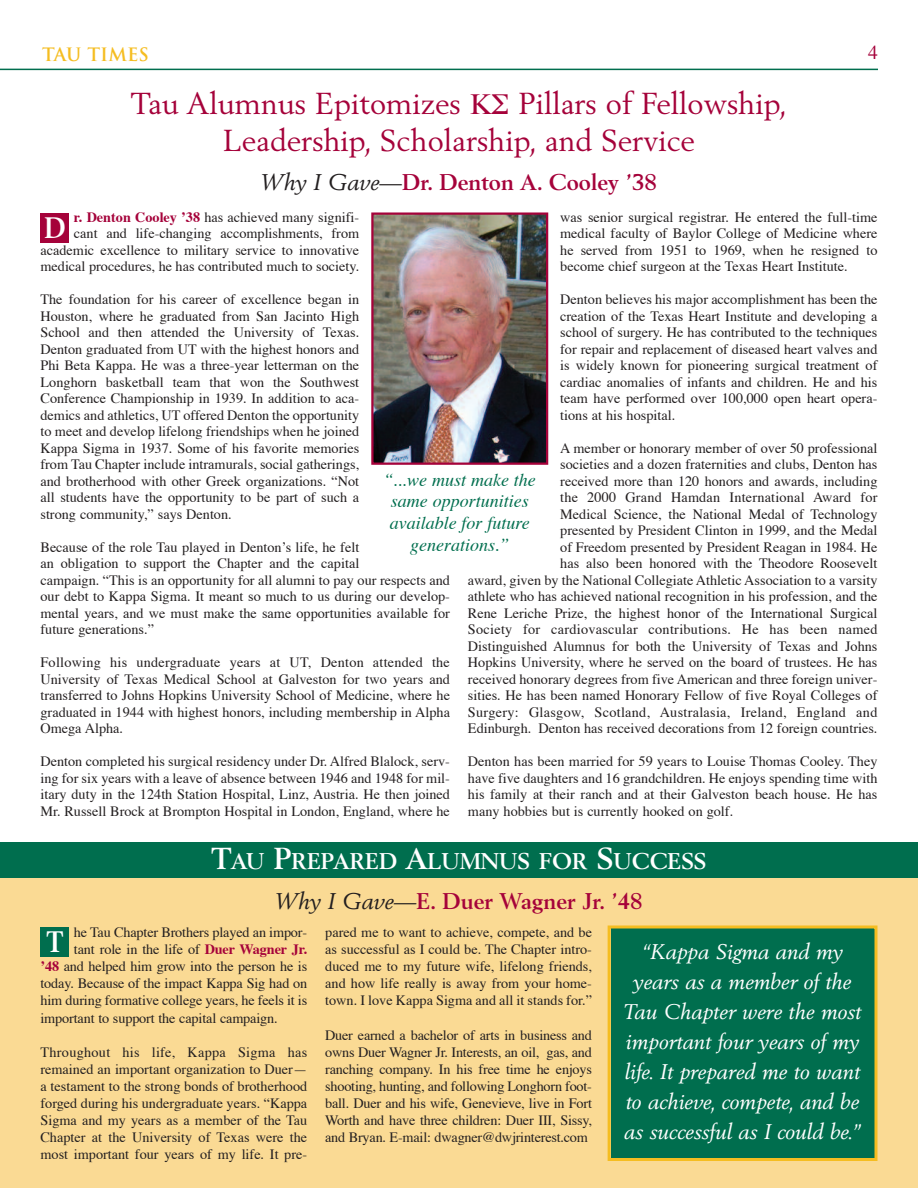
<style>
.page{position:relative;width:918px;height:1188px;background:#fff}
.page>*{position:absolute;margin:0;border:0;box-sizing:border-box;transform-origin:0 0}
.t1{font:700 31.35px "Giovanni";color:#fff;scale:.9 1}
.t2{font:30px/36.9px "Berling";color:#a5023a}
.t3{font:700 22.5px/39.8px "Berling";color:#fff;text-align:center}
.t4{font:700 22.5px "Berling";color:#a5023a}
.t5{font:italic 21px/30px "Berling";color:#fff;text-align:center}
.t6{font:19.5px "Times";color:#a5023a}
.t7{font:italic 18px/21.6px "Times";color:#006e4e;text-align:center}
.t8{font:700 18px "Trajan";color:#f5bd21}
.t9{font:14.25px/16.5px "Times";color:#231f20;text-align:justify}
.s1{font-weight:400;font-style:italic;color:#231f20}
.s2{font-weight:400;color:#231f20}
.s3{font-weight:700;color:#a5023a}
.s4{font-size:30px}
.s5{color:#a5023a}
</style>
<div class="page">
<div style="left:0;top:846px;width:918px;height:342px;background:#fada94"></div>
<div style="left:0;top:842px;width:918px;height:36px;background:#006e4e"></div>
<hr style="left:0;top:69px;width:878px;height:1px;background:#006e4e">
<div style="left:40px;top:213px;width:29px;height:29px;background:#a5023a"></div>
<img style="left:374px;top:215px;width:171px;height:247px">
<div style="left:371px;top:212px;width:177px;height:253px;border:2px solid #a5023a"></div>
<div style="left:40px;top:928px;width:29px;height:29px;background:#006e4e"></div>
<div style="left:611px;top:928px;width:263px;height:230px;background:#006e4e"></div>
<div style="left:608px;top:926px;width:269px;height:235px;border:3px solid #f5bd21"></div>
<p class="t8" style="left:42px;top:44px;width:109px">TAU TIMES</p>
<h3 class="t6" style="left:868px;top:45px;width:11px">4</h3>
<h2 class="t2" style="left:131px;top:87px;width:331px">Tau Alumnus Epitomizes</h2>
<h2 class="t2" style="left:223px;top:87px;width:566px;text-indent:296px">Pillars of Fellowship,<br>Leadership, Scholarship, and Service</h2>
<h3 class="t4" style="left:261px;top:173px;width:398px"><span class="s1">Why I Gave</span><span class="s2">—</span>Dr. Denton A. Cooley ’38</h3>
<p class="t9" style="left:40px;top:210px;width:320px;text-align:right"><span class="s3">r. Denton Cooley ’38</span> has achieved many signifi-<br>cant and life-changing accomplishments, from academic excellence to military service to innovative medical procedures, he has contributed much to society.</p>
<p class="t9" style="left:40px;top:292px;width:320px">The foundation for his career of excellence began in houston, where he graduated from san Jacinto high school and then attended the university of Texas. denton graduated from uT with the highest honors and phi beta kappa. he was a three-year letterman on the longhorn basketball team that won the southwest conference championship in 1939. in addition to aca&shy;demics and athletics, uT offered denton the opportunity to meet and develop lifelong friendships when he joined kappa sigma in 1937. some of his favorite memories from Tau chapter include intramurals, social gatherings, and brotherhood with other greek organizations. “not all students have the opportunity to be part of such a strong community,” says denton.</p>
<p class="t9" style="left:40px;top:540px;width:411px;text-align:left">because of the role Tau played in denton’s life, he felt<br>an obligation to support the chapter and the capital<br>campaign. “This is an opportunity for all alumni to pay our respects and our debt to kappa sigma. it meant so much to us during our develop&shy;mental years, and we must make the same opportunities available for future generations.”</p>
<p class="t9" style="left:40px;top:655px;width:411px">following his undergraduate years at uT, denton attended the university of Texas medical school at galveston for two years and transferred to Johns hopkins university school of medicine, where he graduated in 1944 with highest honors, including membership in alpha omega alpha.</p>
<p class="t9" style="left:40px;top:754px;width:411px">denton completed his surgical residency under dr. alfred blalock, serv&shy;ing for six years with a leave of absence between 1946 and 1948 for mil&shy;itary duty in the 124th station hospital, linz, austria. he then joined mr. russell brock at brompton hospital in london, england, where he</p>
<p class="t9" style="left:560px;top:210px;width:319px">was senior surgical registrar. he entered the full-time medical faculty of baylor college of medicine where he served from 1951 to 1969, when he resigned to become chief surgeon at the Texas heart institute.</p>
<p class="t9" style="left:560px;top:292px;width:319px">denton believes his major accomplishment has been the creation of the Texas heart institute and developing a school of surgery. he has contributed to the techniques for repair and replacement of diseased heart valves and is widely known for pioneering surgical treatment of cardiac anomalies of infants and children. he and his team have performed over 100,000 open heart opera&shy;tions at his hospital.</p>
<p class="t9" style="left:468px;top:441px;width:412px;text-align:right">a member or honorary member of over 50 professional<br>societies and a dozen fraternities and clubs, denton has<br>received more than 120 honors and awards, including<br>the 2000 grand hamdan international award for<br>medical science, the national medal of Technology<br>presented by president clinton in 1999, and the medal<br>of freedom presented by president reagan in 1984. he<br>has also been honored with the Theodore roosevelt<br>award, given by the national collegiate athletic association to a varsity athlete who has achieved national recognition in his profession, and the rene leriche prize, the highest honor of the international surgical society for cardiovascular contributions. he has been named distinguished alumnus for both the university of Texas and Johns hopkins university, where he served on the board of trustees. he has received honorary degrees from five american and three foreign univer&shy;sities. he has been named honorary fellow of five royal colleges of surgery: glasgow, scotland, australasia, ireland, england and edinburgh. denton has received decorations from 12 foreign countries.</p>
<p class="t9" style="left:468px;top:754px;width:411px">denton has been married for 59 years to louise Thomas cooley. They have five daughters and 16 grandchildren. he enjoys spending time with his family at their ranch and at their galveston beach house. he has many hobbies but is currently hooked on golf.</p>
<h1 class="t1" style="left:44px;top:215px;width:26px">D</h1>
<p class="t7" style="left:384px;top:471px;width:154px">“...we must make the same opportunities available for future generations.”</p>
<h3 class="t3" style="left:212px;top:843px;width:496px"><span class="s4">T</span>AU <span class="s4">P</span>REPARED <span class="s4">A</span>LUMNUS FOR <span class="s4">S</span>UCCESS<br><span class="s1">Why I Gave—</span><span class="s5">E. Duer Wagner Jr. ’48</span></h3>
<p class="t9" style="left:74px;top:925px;width:235px">he Tau chapter brothers played an impor-</p>
<p class="t9" style="left:74px;top:942px;width:235px">tant role in the life of <span class="s3">Duer Wagner Jr.</span></p>
<p class="t9" style="left:40px;top:959px;width:268px"><span class="s3">’48</span> and helped him grow into the person he is</p>
<p class="t9" style="left:40px;top:977px;width:268px">today. because of the impact kappa sig had on</p>
<p class="t9" style="left:40px;top:994px;width:268px">him during formative college years, he feels it is</p>
<p class="t9" style="left:41px;top:1011px;width:239px">important to support the capital campaign.</p>
<p class="t9" style="left:40px;top:1045px;width:268px;line-height:17.1px">Throughout his life, kappa sigma has remained an important organization to duer— a testament to the strong bonds of brotherhood forged during his undergraduate years. “kappa sigma and my years as a member of the Tau chapter at the university of Texas were the most important four years of my life. it pre-</p>
<h1 class="t1" style="left:47px;top:929px;width:19px">T</h1>
<p class="t9" style="left:325px;top:925px;width:268px;line-height:17.1px">pared me to want to achieve, compete, and be as successful as i could be. The chapter intro&shy;duced me to my future wife, lifelong friends, and how life really is away from your home&shy;town. i love kappa sigma and all it stands for.”</p>
<p class="t9" style="left:325px;top:1028px;width:268px;line-height:17.1px">duer earned a bachelor of arts in business and owns duer wagner Jr. interests, an oil, gas, and ranching company. in his free time he enjoys shooting, hunting, and following longhorn foot&shy;ball. duer and his wife, genevieve, live in fort worth and have three children: duer iii, sissy, and bryan. e-mail: dwagner@dwjrinterest.com</p>
<h3 class="t5" style="left:624px;top:938px;width:239px">“Kappa Sigma and my years as a member of the<br>Tau Chapter were the most important four years of my life. It prepared me to want to achieve, compete, and be as successful as I could be.”</h3>
</div>
